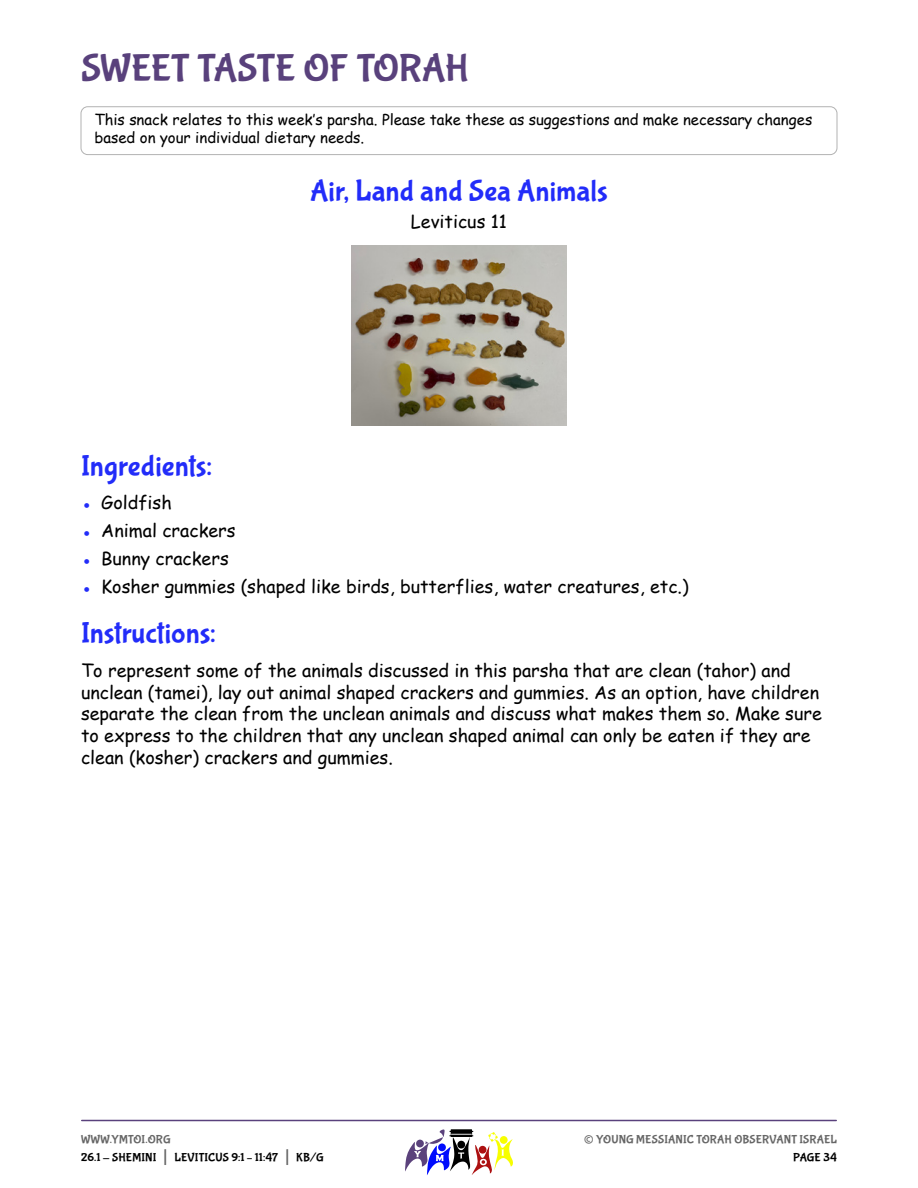
<style>
.page{position:relative;width:918px;height:1188px;background:#fff}
.page>*{position:absolute;margin:0;border:0;box-sizing:border-box;transform-origin:0 0}
.t1{font:39px "Bubblegum Sans";letter-spacing:-.01em;color:#59417c}
.t2{font:30px "Bubblegum Sans";letter-spacing:.005em;color:#222cf9}
.t3{font:27px "Bubblegum Sans";color:#666}
.t4{font:18px/21.6px "Comic Sans MS";color:#000}
.t5{font:15px/18px "Comic Sans MS";color:#000}
.t6{font:12px/18px "Bubblegum Sans";letter-spacing:.01em;color:#000}
.t7{font:12px "Bubblegum Sans";letter-spacing:.01em;color:#666}
.s1{color:#222cf9}
.s2{color:#666}
.s3{font-size:21px;color:#666}
</style>
<div class="page">
<hr style="left:82px;top:1120px;width:754px;height:1px;background:#59417c">
<svg style="left:405px;top:1129px;width:108px;height:46px"></svg>
<div style="left:81px;top:106px;width:756px;height:49px;border:1px solid #b2b2b2;border-radius:7px"></div>
<img style="left:351px;top:245px;width:216px;height:180px">
<h1 class="t1" style="left:81px;top:53px;width:390px">SWEET TASTE OF TORAH</h1>
<p class="t5" style="left:94px;top:111px;width:719px">This snack relates to this week’s parsha. Please take these as suggestions and make necessary changes based on your individual dietary needs.</p>
<h2 class="t2" style="left:310px;top:178px;width:299px">Air, Land and Sea Animals</h2>
<p class="t4" style="left:411px;top:213px;width:98px">Leviticus 11</p>
<h2 class="t2" style="left:81px;top:453px;width:133px">Ingredients:</h2>
<p class="t4" style="left:81px;top:494px;width:92px"><span class="s1">●</span> Goldfish</p>
<p class="t4" style="left:81px;top:522px;width:156px"><span class="s1">●</span> Animal crackers</p>
<p class="t4" style="left:81px;top:549px;width:149px"><span class="s1">●</span> Bunny crackers</p>
<p class="t4" style="left:81px;top:577px;width:609px"><span class="s1">●</span> Kosher gummies (shaped like birds, butterflies, water creatures, etc.)</p>
<h2 class="t2" style="left:81px;top:621px;width:136px">Instructions:</h2>
<p class="t4" style="left:81px;top:662px;width:742px">To represent some of the animals discussed in this parsha that are clean (tahor) and unclean (tamei), lay out animal shaped crackers and gummies. As an option, have children separate the clean from the unclean animals and discuss what makes them so. Make sure to express to the children that any unclean shaped animal can only be eaten if they are clean (kosher) crackers and gummies.</p>
<p class="t6" style="left:81px;top:1132px;width:244px"><span class="s2">WWW.YMTOI.ORG<br></span>26.1 - SHEMINI <span class="s3">|</span> LEVITICUS 9:1 – 11:47 <span class="s3">|</span> KB/G</p>
<h3 class="t3" style="left:584px;top:1128px;width:12px">©</h3>
<p class="t7" style="left:596px;top:1134px;width:242px">YOUNG MESSIANIC TORAH OBSERVANT ISRAEL</p>
<p class="t6" style="left:793px;top:1150px;width:45px">PAGE 34</p>
</div>
